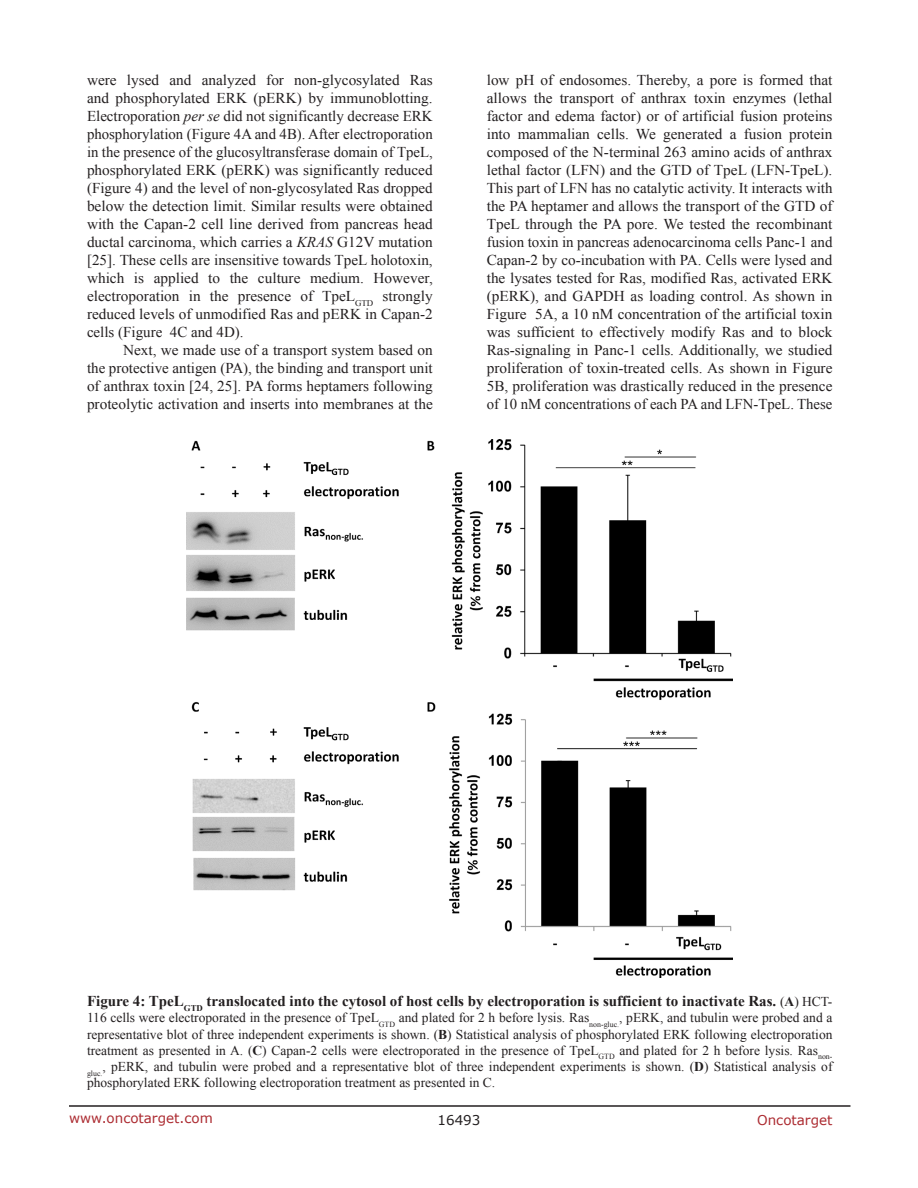
<style>
.page{position:relative;width:918px;height:1188px;background:#fff}
.page>*{position:absolute;margin:0;border:0;box-sizing:border-box;transform-origin:0 0}
.BodyText{font:15px/18px "Times New Roman";color:#231f20;text-align:justify}
.FigureText{font:700 15px "Times New Roman";color:#231f20}
.FigureText-2{font:13.5px/16.2px "Times New Roman";color:#231f20;text-align:justify}
.t1{font:13.5px "Verdana";color:#ac2b31}
.t2{font:13.5px "Verdana";color:#231f20}
.s1{font-style:italic}
.s2{font-weight:400;font-size:13.5px}
.s3{font-size:13.5px}
.s4{font-weight:700}
</style>
<div class="page">
<hr style="left:69px;top:1105px;width:781px;height:2px;background:#231f20">
<img style="left:187px;top:440px;width:546px;height:538px">
<p class="BodyText" style="left:87px;top:71px;width:347px">were lysed and analyzed for non-glycosylated Ras and phosphorylated ERK (pERK) by immunoblotting.<br>Electroporation <span class="s1">per se</span> did not significantly decrease ERK phosphorylation (Figure 4A and 4B). After electroporation in the presence of the glucosyltransferase domain of TpeL, phosphorylated ERK (pERK) was significantly reduced (Figure 4) and the level of non-glycosylated Ras dropped below the detection limit. Similar results were obtained with the Capan-2 cell line derived from pancreas head ductal carcinoma, which carries a <span class="s1">KRAS</span> G12V mutation [25]. These cells are insensitive towards TpeL holotoxin, which is applied to the culture medium. However, electroporation in the presence of TpeL<sub>GTD</sub> strongly reduced levels of unmodified Ras and pERK in Capan-2 cells (Figure 4C and 4D).</p>
<p class="BodyText" style="left:87px;top:341px;width:347px;text-indent:36px">Next, we made use of a transport system based on the protective antigen (PA), the binding and transport unit of anthrax toxin [24, 25]. PA forms heptamers following proteolytic activation and inserts into membranes at the</p>
<p class="BodyText" style="left:487px;top:71px;width:347px">low pH of endosomes. Thereby, a pore is formed that allows the transport of anthrax toxin enzymes (lethal factor and edema factor) or of artificial fusion proteins into mammalian cells. We generated a fusion protein composed of the N-terminal 263 amino acids of anthrax lethal factor (LFN) and the GTD of TpeL (LFN-TpeL).<br>This part of LFN has no catalytic activity. It interacts with the PA heptamer and allows the transport of the GTD of TpeL through the PA pore. We tested the recombinant fusion toxin in pancreas adenocarcinoma cells Panc-1 and Capan-2 by co-incubation with PA. Cells were lysed and the lysates tested for Ras, modified Ras, activated ERK (pERK), and GAPDH as loading control. As shown in Figure 5A, a 10 nM concentration of the artificial toxin was sufficient to effectively modify Ras and to block Ras-signaling in Panc-1 cells. Additionally, we studied proliferation of toxin-treated cells. As shown in Figure 5B, proliferation was drastically reduced in the presence of 10 nM concentrations of each PA and LFN-TpeL. These</p>
<p class="FigureText" style="left:87px;top:991px;width:747px">Figure 4: TpeL<sub>GTD</sub> translocated into the cytosol of host cells by electroporation is sufficient to inactivate Ras. <span class="s2">(</span><span class="s3">A</span><span class="s2">) HCT-</span></p>
<p class="FigureText-2" style="left:87px;top:1010px;width:747px">116 cells were electroporated in the presence of TpeL<sub>GTD</sub> and plated for 2 h before lysis. Ras<sub>non-gluc.</sub>, pERK, and tubulin were probed and a representative blot of three independent experiments is shown. (<span class="s4">B</span>) Statistical analysis of phosphorylated ERK following electroporation treatment as presented in A. (<span class="s4">C</span>) Capan-2 cells were electroporated in the presence of TpeL<sub>GTD</sub> and plated for 2 h before lysis. Ras<sub>non&shy;gluc.</sub>, pERK, and tubulin were probed and a representative blot of three independent experiments is shown. (<span class="s4">D</span>) Statistical analysis of phosphorylated ERK following electroporation treatment as presented in C.</p>
<p class="t1" style="left:69px;top:1109px;width:145px">www.oncotarget.com</p>
<p class="t2" style="left:438px;top:1111px;width:44px">16493</p>
<p class="t1" style="left:757px;top:1111px;width:77px">Oncotarget</p>
</div>
